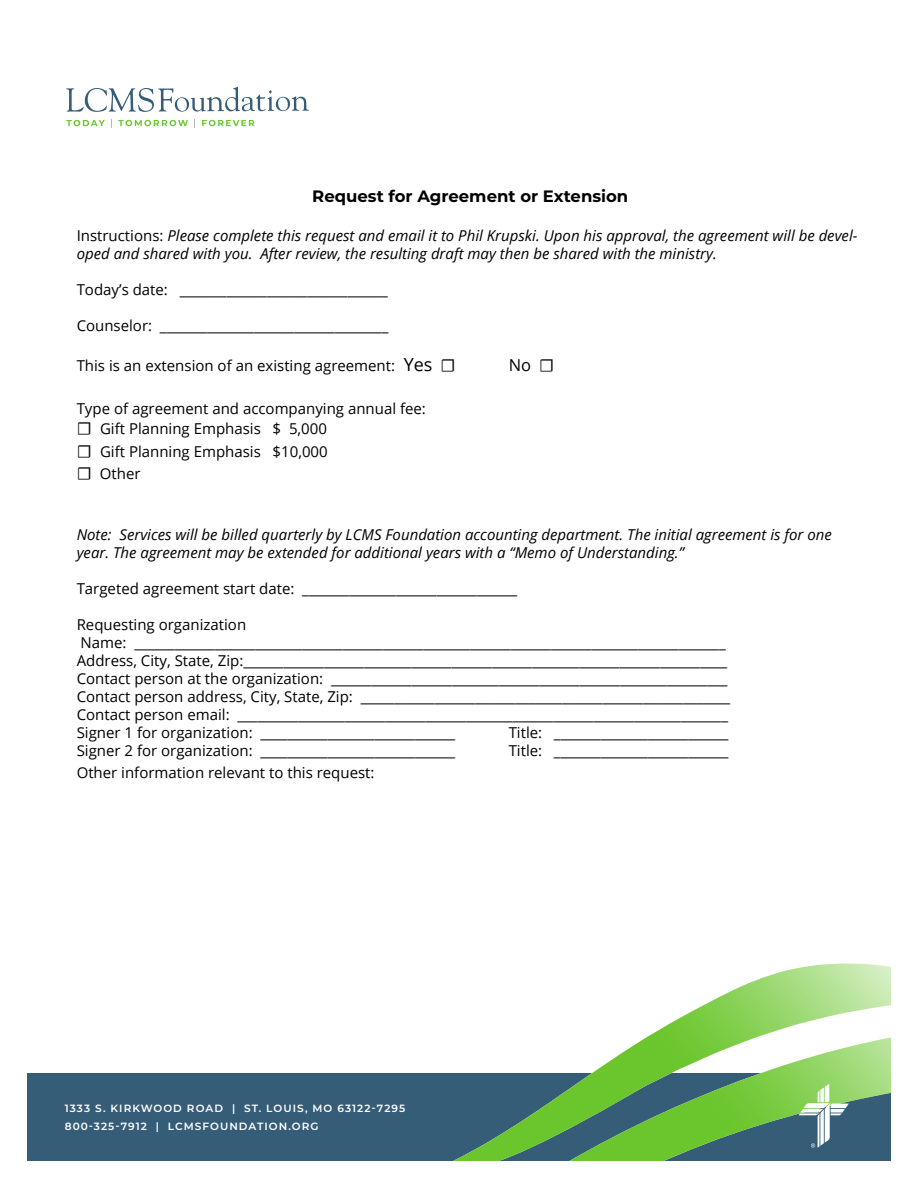
<style>
.page{position:relative;width:918px;height:1188px;background:#fff}
.page>*{position:absolute;margin:0;border:0;box-sizing:border-box;transform-origin:0 0}
.t1{font:700 16.5px "Montserrat";color:#000}
.t2{font:16.5px "Open Sans";color:#000}
.t3{font:15px/18px "Open Sans";color:#000}
.t4{font:italic 15px/18px "Open Sans";color:#000}
.t5{font:600 10.5px/18px "Montserrat";letter-spacing:.1em;color:#fff}
.s1{font-style:normal}
.s2{font-size:18px}
.s3{font-family:"Minion Pro";font-size:18px}
</style>
<div class="page">
<div style="left:27px;top:1073px;width:864px;height:88px;background:#355d77"></div>
<svg style="left:453px;top:963px;width:438px;height:198px"></svg>
<svg style="left:799px;top:1084px;width:50px;height:64px"></svg>
<svg style="left:66px;top:87px;width:243px;height:25px"></svg>
<svg style="left:66px;top:120px;width:39px;height:6px"></svg>
<svg style="left:118px;top:120px;width:70px;height:6px"></svg>
<svg style="left:202px;top:120px;width:52px;height:6px"></svg>
<p class="t1" style="left:312px;top:184px;width:318px">Request for Agreement or Extension</p>
<p class="t4" style="left:77px;top:226px;width:782px"><span class="s1">Instructions:</span> Please complete this request and email it to Phil Krupski. Upon his approval, the agreement will be devel&shy;oped and shared with you. After review, the resulting draft may then be shared with the ministry.</p>
<p class="t3" style="left:77px;top:281px;width:313px">Today’s date: _______________________________</p>
<p class="t3" style="left:77px;top:317px;width:313px">Counselor: __________________________________</p>
<p class="t3" style="left:77px;top:356px;width:381px">This is an extension of an existing agreement: <span class="s2">Yes</span> <span class="s3">☐</span></p>
<p class="t3" style="left:77px;top:398px;width:351px;line-height:20.4px">Type of agreement and accompanying annual fee: <span class="s3">☐</span> Gift Planning Emphasis $ 5,000</p>
<p class="t3" style="left:77px;top:440px;width:253px;line-height:22.5px"><span class="s3">☐</span> Gift Planning Emphasis $10,000 <span class="s3">☐</span> Other</p>
<p class="t2" style="left:509px;top:354px;width:47px">No <span class="s3">☐</span></p>
<p class="t4" style="left:77px;top:525px;width:757px">Note: Services will be billed quarterly by LCMS Foundation accounting department. The initial agreement is for one year. The agreement may be extended for additional years with a “Memo of Understanding.”</p>
<p class="t3" style="left:77px;top:579px;width:442px">Targeted agreement start date: ________________________________</p>
<p class="t3" style="left:77px;top:615px;width:655px">Requesting organization<br>Name: ________________________________________________________________________________________ Address, City, State, Zip:________________________________________________________________________ Contact person at the organization: ___________________________________________________________ Contact person address, City, State, Zip: _______________________________________________________ Contact person email: _________________________________________________________________________ Signer 1 for organization: _____________________________</p>
<p class="t3" style="left:509px;top:723px;width:222px">Title: __________________________</p>
<p class="t3" style="left:77px;top:741px;width:380px">Signer 2 for organization: _____________________________</p>
<p class="t3" style="left:509px;top:741px;width:222px">Title: __________________________</p>
<p class="t3" style="left:77px;top:763px;width:299px">Other information relevant to this request:</p>
<p class="t5" style="left:65px;top:1099px;width:342px">1333 S. KIRKWOOD ROAD | ST. LOUIS, MO 63122-7295<br>800-325-7912 | LCMSFOUNDATION.ORG</p>
</div>
